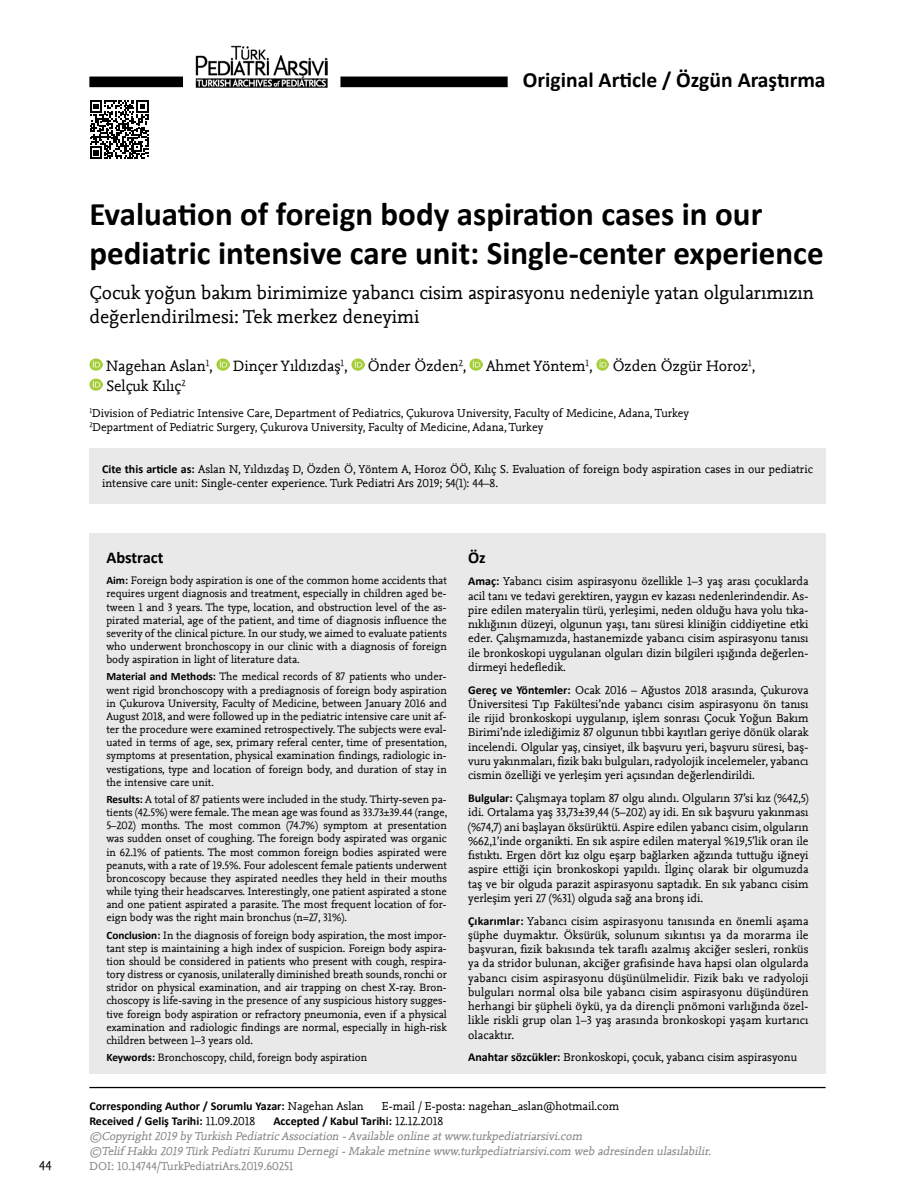
<style>
.page{position:relative;width:915px;height:1191px;background:#fff}
.page>*{position:absolute;margin:0;border:0;box-sizing:border-box;transform-origin:0 0}
.t1{font:700 33px/39px "Calibri";color:#000}
.t2{font:700 21.6px "Calibri";color:#000}
.t3{font:19.5px/24px "Nexus Mix";color:#000}
.t4{font:700 16.5px "Calibri";letter-spacing:-.005em;color:#000}
.t5{font:15.75px "Nexus Mix";color:#000}
.t6{font:13.5px "Nexus Mix";color:#000}
.t7{font:12px/14.2px "Nexus Mix";color:#000;text-align:justify}
.t8{font:italic 12px/15px "Nexus Mix";color:#808285}
.t9{font:700 12px "Calibri";color:#000}
.t10{font:12px "Nexus Mix";color:#808285}
.t11{font:11.25px/13.2px "Nexus Mix";color:#000;text-align:justify}
.s1{font-family:"Calibri";font-weight:700}
.s2{font-family:"Nexus Mix";font-weight:400}
</style>
<div class="page">
<div style="left:89px;top:77px;width:94px;height:10px;background:#000"></div>
<div style="left:340px;top:77px;width:167px;height:10px;background:#000"></div>
<img style="left:195px;top:46px;width:133px;height:41px">
<svg style="left:90px;top:100px;width:58px;height:59px"></svg>
<svg style="left:89px;top:358px;width:13px;height:13px"></svg>
<svg style="left:216px;top:358px;width:13px;height:13px"></svg>
<svg style="left:351px;top:358px;width:13px;height:13px"></svg>
<svg style="left:469px;top:358px;width:13px;height:13px"></svg>
<svg style="left:596px;top:358px;width:12px;height:13px"></svg>
<svg style="left:89px;top:378px;width:13px;height:13px"></svg>
<div style="left:89px;top:448px;width:736px;height:55px;background:#e9e9ea"></div>
<div style="left:89px;top:533px;width:736px;height:541px;background:#e9e9ea"></div>
<hr style="left:89px;top:1087px;width:736px;height:1px;background:#000">
<h2 class="t2" style="left:522px;top:67px;width:304px">Original Article / Özgün Araştırma</h2>
<p class="t6" style="left:39px;top:1157px;width:14px">44</p>
<h1 class="t1" style="left:89px;top:193px;width:735px">Evaluation of foreign body aspiration cases in our pediatric intensive care unit: Single-center experience</h1>
<h3 class="t3" style="left:89px;top:281px;width:725px">Çocuk yoğun bakım birimimize yabancı cisim aspirasyonu nedeniyle yatan olgularımızın değerlendirilmesi: Tek merkez deneyimi</h3>
<h3 class="t5" style="left:106px;top:357px;width:108px">Nagehan Aslan<sup>1</sup>,</h3>
<h3 class="t5" style="left:233px;top:357px;width:116px">Dinçer Yıldızdaş<sup>1</sup>,</h3>
<h3 class="t5" style="left:368px;top:357px;width:100px">Önder Özden<sup>2</sup>,</h3>
<h3 class="t5" style="left:486px;top:357px;width:108px">Ahmet Yöntem<sup>1</sup>,</h3>
<h3 class="t5" style="left:612px;top:357px;width:144px">Özden Özgür Horoz<sup>1</sup>,</h3>
<h3 class="t5" style="left:106px;top:377px;width:81px">Selçuk Kılıç<sup>2</sup></h3>
<p class="t7" style="left:89px;top:406px;width:601px"><sup>1</sup>Division of Pediatric Intensive Care, Department of Pediatrics, Çukurova University, Faculty of Medicine, Adana, Turkey<br><sup>2</sup>Department of Pediatric Surgery, Çukurova University, Faculty of Medicine, Adana, Turkey</p>
<p class="t7" style="left:102px;top:462px;width:712px"><span class="s1">Cite this article as:</span> Aslan N, Yıldızdaş D, Özden Ö, Yöntem A, Horoz ÖÖ, Kılıç S. Evaluation of foreign body aspiration cases in our pediatric intensive care unit: Single-center experience. Turk Pediatri Ars 2019; 54(1): 44–8.</p>
<h3 class="t4" style="left:106px;top:547px;width:59px">Abstract</h3>
<p class="t11" style="left:106px;top:574px;width:342px"><span class="s1">Aim:</span> Foreign body aspiration is one of the common home accidents that requires urgent diagnosis and treatment, especially in children aged be&shy;tween 1 and 3 years. The type, location, and obstruction level of the as&shy;pirated material, age of the patient, and time of diagnosis influence the severity of the clinical picture. In our study, we aimed to evaluate patients who underwent bronchoscopy in our clinic with a diagnosis of foreign body aspiration in light of literature data.</p>
<p class="t11" style="left:106px;top:670px;width:342px"><span class="s1">Material and Methods:</span> The medical records of 87 patients who under&shy;went rigid bronchoscopy with a prediagnosis of foreign body aspiration in Çukurova University, Faculty of Medicine, between January 2016 and August 2018, and were followed up in the pediatric intensive care unit af&shy;ter the procedure were examined retrospectively. The subjects were eval&shy;uated in terms of age, sex, primary referal center, time of presentation, symptoms at presentation, physical examination findings, radiologic in&shy;vestigations, type and location of foreign body, and duration of stay in the intensive care unit.</p>
<p class="t11" style="left:106px;top:793px;width:342px"><span class="s1">Results:</span> A total of 87 patients were included in the study. Thirty-seven pa&shy;tients (42.5%) were female. The mean age was found as 33.73±39.44 (range, 5–202) months. The most common (74.7%) symptom at presentation was sudden onset of coughing. The foreign body aspirated was organic in 62.1% of patients. The most common foreign bodies aspirated were peanuts, with a rate of 19.5%. Four adolescent female patients underwent broncoscopy because they aspirated needles they held in their mouths while tying their headscarves. Interestingly, one patient aspirated a stone and one patient aspirated a parasite. The most frequent location of for&shy;eign body was the right main bronchus (n=27, 31%).</p>
<p class="t11" style="left:106px;top:928px;width:342px"><span class="s1">Conclusion:</span> In the diagnosis of foreign body aspiration, the most impor&shy;tant step is maintaining a high index of suspicion. Foreign body aspira&shy;tion should be considered in patients who present with cough, respira&shy;tory distress or cyanosis, unilaterally diminished breath sounds, ronchi or stridor on physical examination, and air trapping on chest X-ray. Bron&shy;choscopy is life-saving in the presence of any suspicious history sugges&shy;tive foreign body aspiration or refractory pneumonia, even if a physical examination and radiologic findings are normal, especially in high-risk children between 1–3 years old.</p>
<p class="t11" style="left:106px;top:1051px;width:262px"><span class="s1">Keywords:</span> Bronchoscopy, child, foreign body aspiration</p>
<h3 class="t4" style="left:468px;top:547px;width:19px">Öz</h3>
<p class="t7" style="left:468px;top:574px;width:342px"><span class="s1">Amaç:</span> Yabancı cisim aspirasyonu özellikle 1–3 yaş arası çocuklarda acil tanı ve tedavi gerektiren, yaygın ev kazası nedenlerindendir. As&shy;pire edilen materyalin türü, yerleşimi, neden olduğu hava yolu tıka&shy;nıklığının düzeyi, olgunun yaşı, tanı süresi kliniğin ciddiyetine etki eder. Çalışmamızda, hastanemizde yabancı cisim aspirasyonu tanısı ile bronkoskopi uygulanan olguları dizin bilgileri ışığında değerlen&shy;dirmeyi hedefledik.</p>
<p class="t7" style="left:468px;top:682px;width:342px"><span class="s1">Gereç ve Yöntemler:</span> Ocak 2016 – Ağustos 2018 arasında, Çukurova Üniversitesi Tıp Fakültesi’nde yabancı cisim aspirasyonu ön tanısı ile rijid bronkoskopi uygulanıp, işlem sonrası Çocuk Yoğun Bakım Birimi’nde izlediğimiz 87 olgunun tıbbi kayıtları geriye dönük olarak incelendi. Olgular yaş, cinsiyet, ilk başvuru yeri, başvuru süresi, baş&shy;vuru yakınmaları, fizik bakı bulguları, radyolojik incelemeler, yabancı cismin özelliği ve yerleşim yeri açısından değerlendirildi.</p>
<p class="t7" style="left:468px;top:791px;width:342px"><span class="s1">Bulgular:</span> Çalışmaya toplam 87 olgu alındı. Olguların 37’si kız (%42,5) idi. Ortalama yaş 33,73±39,44 (5–202) ay idi. En sık başvuru yakınması (%74,7) ani başlayan öksürüktü. Aspire edilen yabancı cisim, olguların %62,1’inde organikti. En sık aspire edilen materyal %19,5’lik oran ile fıstıktı. Ergen dört kız olgu eşarp bağlarken ağzında tuttuğu iğneyi aspire ettiği için bronkoskopi yapıldı. İlginç olarak bir olgumuzda taş ve bir olguda parazit aspirasyonu saptadık. En sık yabancı cisim yerleşim yeri 27 (%31) olguda sağ ana bronş idi.</p>
<p class="t7" style="left:468px;top:913px;width:342px"><span class="s1">Çıkarımlar:</span> Yabancı cisim aspirasyonu tanısında en önemli aşama şüphe duymaktır. Öksürük, solunum sıkıntısı ya da morarma ile başvuran, fizik bakısında tek taraflı azalmış akciğer sesleri, ronküs ya da stridor bulunan, akciğer grafisinde hava hapsi olan olgularda yabancı cisim aspirasyonu düşünülmelidir. Fizik bakı ve radyoloji bulguları normal olsa bile yabancı cisim aspirasyonu düşündüren herhangi bir şüpheli öykü, ya da dirençli pnömoni varlığında özel&shy;likle riskli grup olan 1–3 yaş arasında bronkoskopi yaşam kurtarıcı olacaktır.</p>
<p class="t7" style="left:468px;top:1050px;width:330px"><span class="s1">Anahtar sözcükler:</span> Bronkoskopi, çocuk, yabancı cisim aspirasyonu</p>
<p class="t9" style="left:89px;top:1098px;width:276px">Corresponding Author / Sorumlu Yazar: <span class="s2">Nagehan Aslan</span></p>
<p class="t7" style="left:382px;top:1098px;width:239px">E-mail / E-posta: nagehan_aslan@hotmail.com</p>
<p class="t9" style="left:89px;top:1113px;width:167px">Received / Geliş Tarihi: <span class="s2">11.09.2018</span></p>
<p class="t9" style="left:273px;top:1113px;width:171px">Accepted / Kabul Tarihi: <span class="s2">12.12.2018</span></p>
<p class="t8" style="left:89px;top:1128px;width:625px">©Copyright2019 by Turkish Pediatric Association -Available online atwww.turkpediatriarsivi.com<br>©Telif Hakkı2019 Türk PediatriKurumu Dernegi-Makale metnine www.turkpediatriarsivi.com web adresinden ulasılabilir.</p>
<p class="t10" style="left:89px;top:1159px;width:206px">DOI: 10.14744/TurkPediatriArs.2019.60251</p>
</div>
